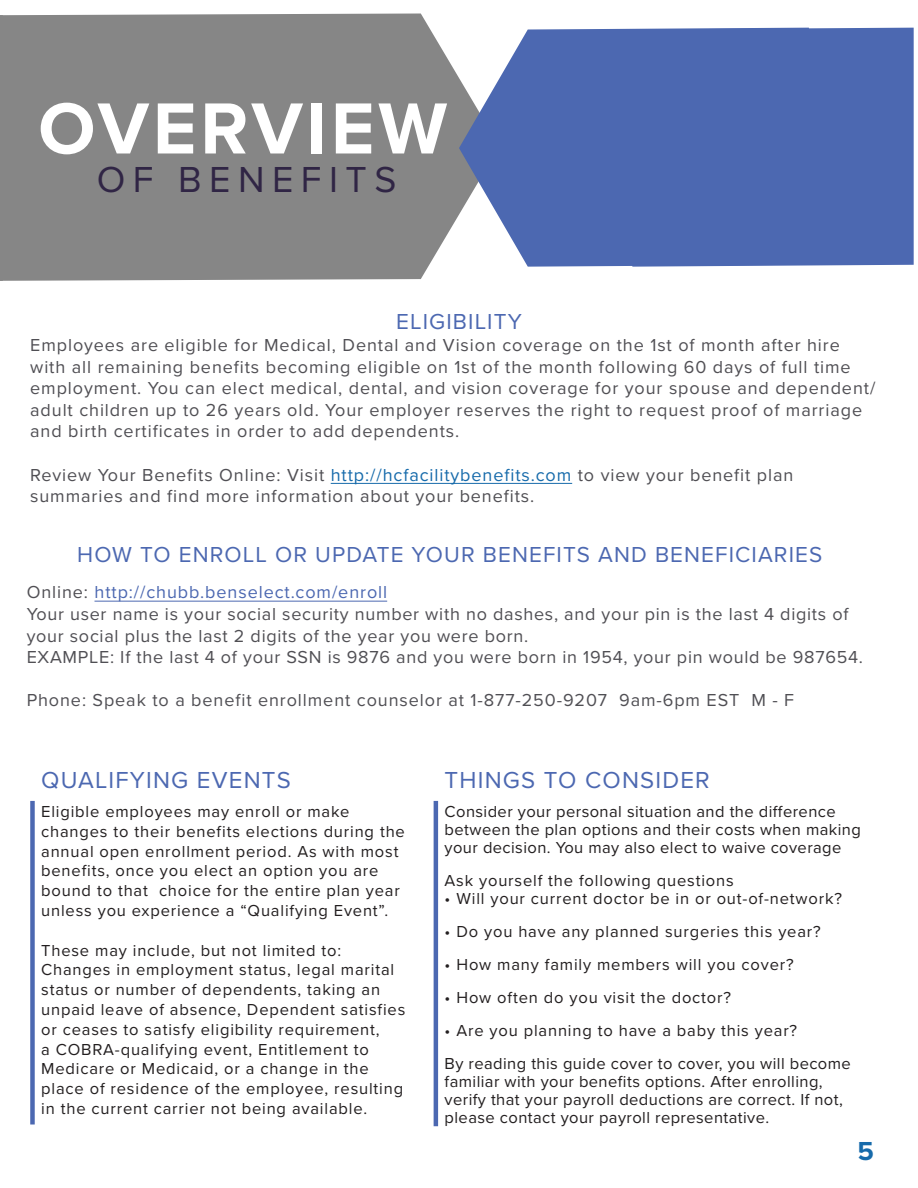
<style>
.page{position:relative;width:918px;height:1188px;background:#fff}
.page>*{position:absolute;margin:0;border:0;box-sizing:border-box;transform-origin:0 0}
.t1{font:700 75px "Proxima Nova";letter-spacing:.05em;color:#fff}
.t2{font:37.5px "Proxima Nova";letter-spacing:.2em;color:#302545}
.t3{font:700 27px "Proxima Nova";color:#176bab}
.t4{font:24px "Proxima Nova";letter-spacing:.05em;color:#4c68b1}
.t5{font:22.5px "Proxima Nova";letter-spacing:.05em;color:#4c68b1}
.t6{font:18px/21.6px "Proxima Nova";letter-spacing:.05em;color:#504f54}
.t7{font:16.5px/19.8px "Proxima Nova";letter-spacing:.05em;color:#231f20}
.t8{font:16.5px/18px "Proxima Nova";letter-spacing:.025em;color:#231f20}
.s1{color:#176bab}
.s2{color:#4c68b1}
</style>
<div class="page">
<div style="left:3px;top:14px;width:456px;height:267px;background:#868686"></div>
<svg style="left:459px;top:29px;width:105px;height:238px;fill:#4c68b1"></svg>
<svg style="left:0;top:15px;width:3px;height:266px"></svg>
<div style="left:564px;top:28px;width:350px;height:239px;background:#4c68b1"></div>
<hr style="left:331px;top:483px;width:241px;height:1px;background:#176bab">
<div style="left:30px;top:801px;width:5px;height:324px;background:#4c68b1"></div>
<hr style="left:434px;top:801px;width:4px;height:325px;background:#4c68b1">
<hr style="left:95px;top:601px;width:292px;height:1px;background:#4c68b1">
<h1 class="t1" style="left:38px;top:73px;width:411px">OVERVIEW</h1>
<h2 class="t2" style="left:97px;top:152px;width:301px">OF BENEFITS</h2>
<p class="t5" style="left:396px;top:305px;width:127px">ELIGIBILITY</p>
<p class="t6" style="left:30px;top:333px;width:847px">Employees are eligible for Medical, Dental and Vision coverage on the 1st of month after hire with all remaining benefits becoming eligible on 1st of the month following 60 days of full time employment. You can elect medical, dental, and vision coverage for your spouse and dependent/ adult children up to 26 years old. Your employer reserves the right to request proof of marriage and birth certificates in order to add dependents.</p>
<p class="t6" style="left:30px;top:463px;width:765px">Review Your Benefits Online: Visit <span class="s1">http://hcfacilitybenefits.com</span> to view your benefit plan summaries and find more information about your benefits.</p>
<p class="t5" style="left:77px;top:538px;width:747px">HOW TO ENROLL OR UPDATE YOUR BENEFITS AND BENEFICIARIES</p>
<p class="t6" style="left:27px;top:581px;width:838px">Online: <span class="s2">http://chubb.benselect.com/enroll<br></span>Your user name is your social security number with no dashes, and your pin is the last 4 digits of your social plus the last 2 digits of the year you were born.<br>EXAMPLE: If the last 4 of your SSN is 9876 and you were born in 1954, your pin would be 987654.</p>
<p class="t6" style="left:27px;top:689px;width:769px">Phone: Speak to a benefit enrollment counselor at 1-877-250-9207 9am-6pm EST M - F</p>
<h3 class="t4" style="left:41px;top:762px;width:251px">QUALIFYING EVENTS</h3>
<h3 class="t4" style="left:445px;top:762px;width:267px">THINGS TO CONSIDER</h3>
<p class="t7" style="left:41px;top:801px;width:365px">Eligible employees may enroll or make changes to their benefits elections during the annual open enrollment period. As with most benefits, once you elect an option you are bound to that choice for the entire plan year unless you experience a “Qualifying Event”.</p>
<p class="t7" style="left:41px;top:939px;width:366px">These may include, but not limited to:<br>Changes in employment status, legal marital status or number of dependents, taking an unpaid leave of absence, Dependent satisfies or ceases to satisfy eligibility requirement,<br>a COBRA-qualifying event, Entitlement to Medicare or Medicaid, or a change in the place of residence of the employee, resulting in the current carrier not being available.</p>
<p class="t8" style="left:445px;top:802px;width:418px">Consider your personal situation and the difference between the plan options and their costs when making your decision. You may also elect to waive coverage</p>
<p class="t7" style="left:445px;top:870px;width:291px">Ask yourself the following questions</p>
<p class="t7" style="left:445px;top:888px;width:399px">• Will your current doctor be in or out-of-network?</p>
<p class="t7" style="left:445px;top:921px;width:378px">• Do you have any planned surgeries this year?</p>
<p class="t7" style="left:445px;top:954px;width:351px">• How many family members will you cover?</p>
<p class="t7" style="left:445px;top:987px;width:288px">• How often do you visit the doctor?</p>
<p class="t8" style="left:445px;top:1014px;width:408px;line-height:33px">• Are you planning to have a baby this year?<br>By reading this guide cover to cover, you will become</p>
<p class="t8" style="left:445px;top:1072px;width:400px">familiar with your benefits options. After enrolling, verify that your payroll deductions are correct. If not, please contact your payroll representative.</p>
<h3 class="t3" style="left:858px;top:1131px;width:18px">5</h3>
</div>
